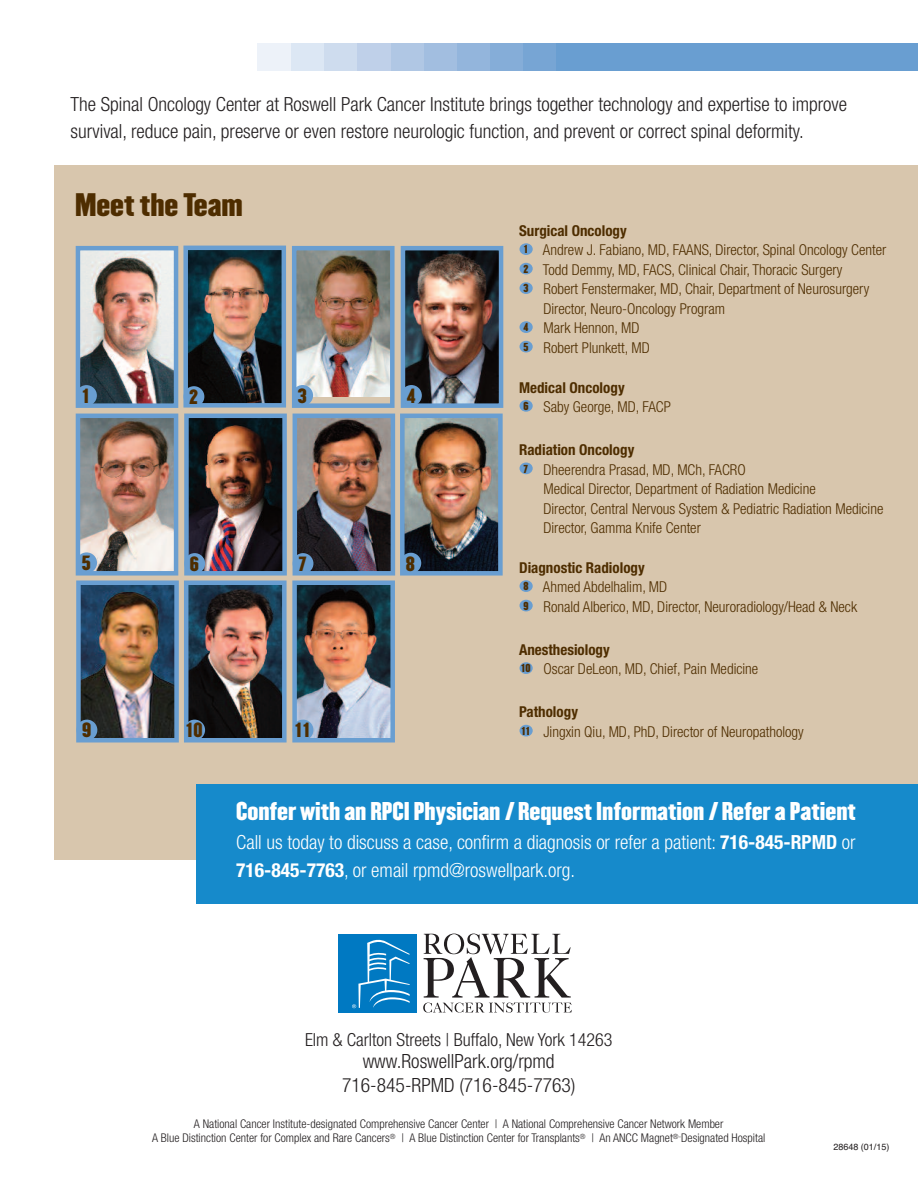
<style>
.page{position:relative;width:918px;height:1188px;background:#fff}
.page>*{position:absolute;margin:0;border:0;box-sizing:border-box;transform-origin:0 0}
.t1{font:28.5px "Champion HTF Welterweight";color:#4e2d00}
.t2{font:22.5px "Champion HTF Welterweight";color:#fff}
.t3{font:300 condensed 19.65px/23.5px "Helvetica Neue LT Std";color:#231f20;text-align:center}
.t4{font:300 condensed 19.5px/27px "Helvetica Neue LT Std";color:#231f20}
.t5{font:300 condensed 19.5px/28.5px "Helvetica Neue LT Std";color:#fff}
.t6{font:300 condensed 18px "Helvetica Neue LT Std";color:#231f20}
.t7{font:18px "Champion HTF Welterweight";color:#4e2d00}
.t8{font:300 condensed 15px/19.5px "Helvetica Neue LT Std";color:#4e2d00}
.t9{font:700 condensed 15px "Helvetica Neue";color:#4e2d00}
.t10{font:300 condensed 12px/14.4px "Helvetica Neue LT Std";color:#231f20;text-align:center}
.t11{font:10.05px/19.5px "Champion HTF Welterweight";color:#4e2d00}
.t12{font:9px "Helvetica";color:#231f20}
.s1{font-family:"Helvetica Neue";font-weight:700}
</style>
<div class="page">
<div style="left:54px;top:165px;width:864px;height:695px;background:#d8c6ad"></div>
<div style="left:523px;top:43px;width:33px;height:27px;background:#77a5d4"></div>
<div style="left:556px;top:43px;width:362px;height:27px;background:#699ed1"></div>
<div style="left:490px;top:43px;width:33px;height:27px;background:#85add8"></div>
<div style="left:457px;top:43px;width:33px;height:28px;background:#93b5dc"></div>
<div style="left:423px;top:43px;width:34px;height:28px;background:#a2bee0"></div>
<div style="left:390px;top:43px;width:34px;height:28px;background:#b0c7e4"></div>
<div style="left:357px;top:43px;width:33px;height:28px;background:#bfd0e9"></div>
<div style="left:324px;top:43px;width:33px;height:28px;background:#cedcee"></div>
<div style="left:290px;top:43px;width:34px;height:27px;background:#dce7f4"></div>
<div style="left:257px;top:43px;width:33px;height:28px;background:#edf2f9"></div>
<div style="left:197px;top:784px;width:721px;height:120px;background:#168acb"></div>
<svg style="left:423px;top:934px;width:149px;height:79px"></svg>
<div style="left:338px;top:934px;width:79px;height:78px;background:#0079c2"></div>
<svg style="left:352px;top:939px;width:58px;height:69px"></svg>
<img style="left:81px;top:251px;width:92px;height:152px">
<div style="left:76px;top:246px;width:102px;height:162px;border:4px solid #699ed1"></div>
<img style="left:188px;top:251px;width:93px;height:152px">
<div style="left:183px;top:246px;width:103px;height:162px;border:4px solid #699ed1"></div>
<img style="left:189px;top:419px;width:93px;height:152px">
<div style="left:184px;top:414px;width:103px;height:162px;border:4px solid #699ed1"></div>
<img style="left:81px;top:419px;width:92px;height:152px">
<div style="left:76px;top:414px;width:102px;height:162px;border:4px solid #699ed1"></div>
<img style="left:297px;top:251px;width:93px;height:146px">
<div style="left:292px;top:246px;width:103px;height:162px;border:4px solid #699ed1"></div>
<div style="left:76px;top:385px;width:21px;height:21px;background:#699ed1;border-radius:50%"></div>
<div style="left:184px;top:386px;width:20px;height:21px;background:#699ed1;border-radius:50%"></div>
<div style="left:292px;top:385px;width:21px;height:21px;background:#699ed1;border-radius:50%"></div>
<div style="left:76px;top:552px;width:21px;height:21px;background:#699ed1;border-radius:50%"></div>
<div style="left:184px;top:553px;width:21px;height:21px;background:#699ed1;border-radius:50%"></div>
<img style="left:298px;top:419px;width:92px;height:152px">
<div style="left:293px;top:414px;width:102px;height:162px;border:4px solid #699ed1"></div>
<div style="left:293px;top:553px;width:20px;height:21px;background:#699ed1;border-radius:50%"></div>
<img style="left:405px;top:419px;width:93px;height:152px">
<div style="left:400px;top:414px;width:103px;height:162px;border:4px solid #699ed1"></div>
<img style="left:81px;top:585px;width:93px;height:152px">
<div style="left:76px;top:580px;width:103px;height:162px;border:4px solid #699ed1"></div>
<div style="left:400px;top:553px;width:21px;height:21px;background:#699ed1;border-radius:50%"></div>
<div style="left:77px;top:720px;width:20px;height:20px;background:#699ed1;border-radius:50%"></div>
<img style="left:189px;top:585px;width:93px;height:152px">
<div style="left:184px;top:580px;width:103px;height:162px;border:4px solid #699ed1"></div>
<div style="left:184px;top:720px;width:21px;height:20px;background:#699ed1;border-radius:50%"></div>
<img style="left:297px;top:585px;width:93px;height:152px">
<div style="left:292px;top:580px;width:103px;height:162px;border:4px solid #699ed1"></div>
<div style="left:293px;top:720px;width:20px;height:20px;background:#699ed1;border-radius:50%"></div>
<img style="left:406px;top:251px;width:92px;height:152px">
<div style="left:401px;top:246px;width:102px;height:162px;border:4px solid #699ed1"></div>
<div style="left:401px;top:385px;width:21px;height:21px;background:#699ed1;border-radius:50%"></div>
<div style="left:520px;top:243px;width:13px;height:12px;background:#699ed1;border-radius:50%"></div>
<div style="left:520px;top:263px;width:13px;height:11px;background:#699ed1;border-radius:50%"></div>
<div style="left:520px;top:282px;width:13px;height:12px;background:#699ed1;border-radius:50%"></div>
<div style="left:520px;top:321px;width:13px;height:12px;background:#699ed1;border-radius:50%"></div>
<div style="left:520px;top:341px;width:13px;height:11px;background:#699ed1;border-radius:50%"></div>
<div style="left:520px;top:463px;width:13px;height:11px;background:#699ed1;border-radius:50%"></div>
<div style="left:520px;top:580px;width:13px;height:12px;background:#699ed1;border-radius:50%"></div>
<div style="left:520px;top:600px;width:13px;height:11px;background:#699ed1;border-radius:50%"></div>
<div style="left:520px;top:662px;width:13px;height:12px;background:#699ed1;border-radius:50%"></div>
<div style="left:520px;top:725px;width:13px;height:12px;background:#699ed1;border-radius:50%"></div>
<div style="left:520px;top:400px;width:13px;height:12px;background:#699ed1;border-radius:50%"></div>
<h3 class="t4" style="left:71px;top:92px;width:778px">The Spinal Oncology Center at Roswell Park Cancer Institute brings together technology and expertise to improve survival, reduce pain, preserve or even restore neurologic function, and prevent or correct spinal deformity.</h3>
<h1 class="t1" style="left:75px;top:189px;width:169px">Meet the Team</h1>
<p class="t7" style="left:82px;top:386px;width:9px">1</p>
<p class="t7" style="left:189px;top:387px;width:10px">2</p>
<p class="t7" style="left:298px;top:386px;width:10px">3</p>
<p class="t7" style="left:407px;top:386px;width:10px">4</p>
<p class="t7" style="left:82px;top:554px;width:10px">5</p>
<p class="t7" style="left:190px;top:554px;width:11px">6</p>
<p class="t7" style="left:299px;top:554px;width:10px">7</p>
<p class="t7" style="left:406px;top:554px;width:11px">8</p>
<p class="t7" style="left:82px;top:721px;width:11px">9</p>
<p class="t7" style="left:186px;top:721px;width:18px">10</p>
<p class="t7" style="left:295px;top:721px;width:17px">11</p>
<p class="t9" style="left:519px;top:218px;width:109px">Surgical Oncology</p>
<p class="t8" style="left:543px;top:242px;width:345px">Andrew J. Fabiano, MD, FAANS, Director, Spinal Oncology Center Todd Demmy, MD, FACS, Clinical Chair, Thoracic Surgery<br>Robert Fenstermaker, MD, Chair, Department of Neurosurgery Director, Neuro-Oncology Program<br>Mark Hennon, MD<br>Robert Plunkett, MD</p>
<p class="t9" style="left:519px;top:375px;width:107px">Medical Oncology</p>
<p class="t8" style="left:544px;top:398px;width:129px">Saby George, MD, FACP</p>
<p class="t9" style="left:519px;top:437px;width:117px">Radiation Oncology</p>
<p class="t8" style="left:543px;top:461px;width:342px">Dheerendra Prasad, MD, MCh, FACRO<br>Medical Director, Department of Radiation Medicine<br>Director, Central Nervous System &amp; Pediatric Radiation Medicine Director, Gamma Knife Center</p>
<p class="t9" style="left:519px;top:555px;width:127px">Diagnostic Radiology</p>
<p class="t8" style="left:543px;top:579px;width:316px">Ahmed Abdelhalim, MD<br>Ronald Alberico, MD, Director, Neuroradiology/Head &amp; Neck</p>
<p class="t9" style="left:519px;top:637px;width:92px">Anesthesiology</p>
<p class="t8" style="left:544px;top:661px;width:216px">Oscar DeLeon, MD, Chief, Pain Medicine</p>
<p class="t9" style="left:519px;top:700px;width:60px">Pathology</p>
<p class="t8" style="left:544px;top:723px;width:262px">Jingxin Qiu, MD, PhD, Director of Neuropathology</p>
<p class="t11" style="left:523px;top:240px;width:7px;text-align:justify">1<br>2<br>3</p>
<p class="t11" style="left:523px;top:318px;width:7px">4<br>5</p>
<p class="t11" style="left:523px;top:397px;width:7px">6</p>
<p class="t11" style="left:524px;top:459px;width:6px">7</p>
<p class="t11" style="left:523px;top:577px;width:7px">8<br>9</p>
<p class="t11" style="left:521px;top:659px;width:11px">10</p>
<p class="t11" style="left:522px;top:722px;width:10px">11</p>
<h2 class="t2" style="left:236px;top:799px;width:621px">Confer with an RPCI Physician / Request Information / Refer a Patient</h2>
<h3 class="t5" style="left:236px;top:829px;width:621px">Call us today to discuss a case, confirm a diagnosis or refer a patient: <span class="s1">716-845-RPMD</span> or<br><span class="s1">716-845-7763</span>, or email rpmd@roswellpark.org.</h3>
<p class="t6" style="left:305px;top:1033px;width:309px">Elm &amp; Carlton Streets | Buffalo, New York 14263</p>
<h3 class="t3" style="left:342px;top:1051px;width:235px">www.RoswellPark.org/rpmd<br>716-845-RPMD (716-845-7763)</h3>
<p class="t10" style="left:152px;top:1118px;width:615px">A National Cancer Institute-designated Comprehensive Cancer Center | A National Comprehensive Cancer Network Member<br>A Blue Distinction Center for Complex and Rare Cancers<sup>®</sup> | A Blue Distinction Center for Transplants<sup>®</sup> | An ANCC Magnet<sup>®-</sup>Designated Hospital</p>
<p class="t12" style="left:833px;top:1142px;width:58px">28648 (01/15)</p>
</div>
